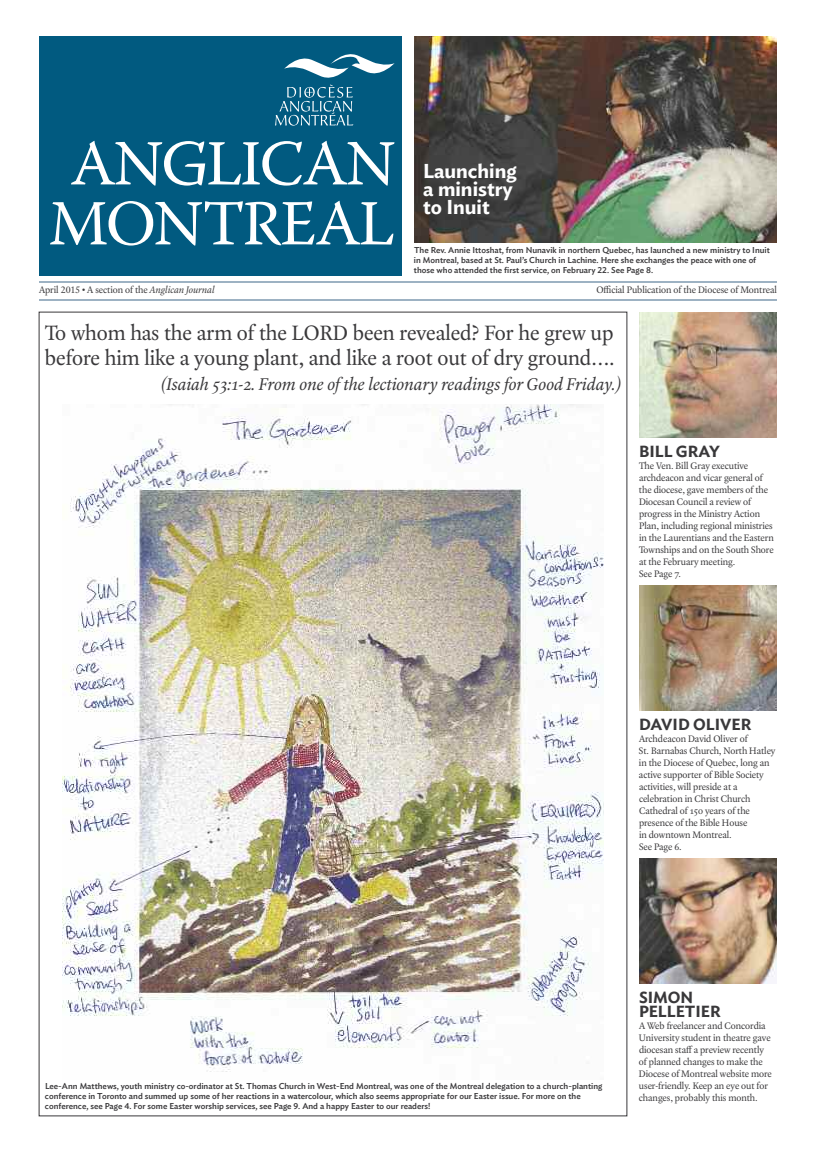
<style>
.page{position:relative;width:816px;height:1152px;background:#fff}
.page>*{position:absolute;margin:0;border:0;box-sizing:border-box;transform-origin:0 0}
.t1{font:22px/25px "Laurentian Pro";color:#39383a}
.t2{font:600 20px/18px "Ideal Sans";color:#fff}
.t3{font:italic 18px "Laurentian Pro";color:#39383a}
.t4{font:600 16px/14px "Ideal Sans";color:#39383a}
.t5{font:10px/12px "Laurentian Pro";color:#39383a}
.t6{font:500 8.5px/10px "Ideal Sans";color:#39383a}
.s1{font-style:italic}
</style>
<div class="page">
<div style="left:39px;top:36px;width:363px;height:240px;background:#015a80"></div>
<svg style="left:71px;top:141px;width:324px;height:45px"></svg>
<svg style="left:50px;top:201px;width:343px;height:45px"></svg>
<svg style="left:275px;top:54px;width:120px;height:72px"></svg>
<img style="left:63px;top:404px;width:540px;height:668px">
<hr style="left:39px;top:300px;width:738px;height:1px;background:#3c6789">
<hr style="left:39px;top:282px;width:738px;height:1px;background:#3c6789">
<img style="left:414px;top:36px;width:363px;height:207px">
<img style="left:639px;top:312px;width:138px;height:126px">
<img style="left:639px;top:585px;width:138px;height:126px">
<img style="left:639px;top:858px;width:138px;height:126px">
<h2 class="t2" style="left:423px;top:164px;width:95px">Launching a ministry to Inuit</h2>
<p class="t6" style="left:414px;top:246px;width:357px">The Rev. Annie Ittoshat, from Nunavik in northern Quebec, has launched a new ministry to Inuit in Montreal, based at St. Paul’s Church in Lachine. Here she exchanges the peace with one of those who attended the first service, on February 22. See Page 8.</p>
<p class="t5" style="left:39px;top:285px;width:177px">April 2015 • A section of the <span class="s1">Anglican Journal</span></p>
<p class="t5" style="left:596px;top:285px;width:182px">Official Publication of the Diocese of Montreal</p>
<h1 class="t1" style="left:45px;top:322px;width:571px">To whom has the arm of the LORD been revealed? For he grew up before him like a young plant, and like a root out of dry ground….</h1>
<h3 class="t3" style="left:161px;top:377px;width:461px">(Isaiah 53:1-2. From one of the lectionary readings for Good Friday.)</h3>
<h3 class="t4" style="left:639px;top:446px;width:82px">BILL GRAY</h3>
<p class="t5" style="left:639px;top:460px;width:136px">The Ven. Bill Gray executive archdeacon and vicar general of the diocese, gave members of the<br>Diocesan Council a review of progress in the Ministry Action<br>Plan, including regional ministries in the Laurentians and the Eastern<br>Townships and on the South Shore at the February meeting.<br>See Page 7.</p>
<h3 class="t4" style="left:639px;top:719px;width:114px">DAVID OLIVER</h3>
<p class="t5" style="left:639px;top:733px;width:138px">Archdeacon David Oliver of<br>St. Barnabas Church, North Hatley in the Diocese of Quebec, long an active supporter of Bible Society activities, will preside at a celebration in Christ Church<br>Cathedral of 150 years of the presence of the Bible House<br>in downtown Montreal.<br>See Page 6.</p>
<p class="t6" style="left:45px;top:1082px;width:559px">Lee-Ann Matthews, youth ministry co-ordinator at St. Thomas Church in West-End Montreal, was one of the Montreal delegation to a church-planting conference in Toronto and summed up some of her reactions in a watercolour, which also seems appropriate for our Easter issue. For more on the conference, see Page 4. For some Easter worship services, see Page 9. And a happy Easter to our readers!</p>
<h3 class="t4" style="left:639px;top:992px;width:83px">SIMON<br>PELLETIER</h3>
<p class="t5" style="left:639px;top:1020px;width:134px">A Web freelancer and Concordia<br>University student in theatre gave diocesan staffa preview recently of planned changes to make the<br>Diocese of Montreal website more user-friendly. Keep an eye out for changes, probably this month.</p>
</div>
